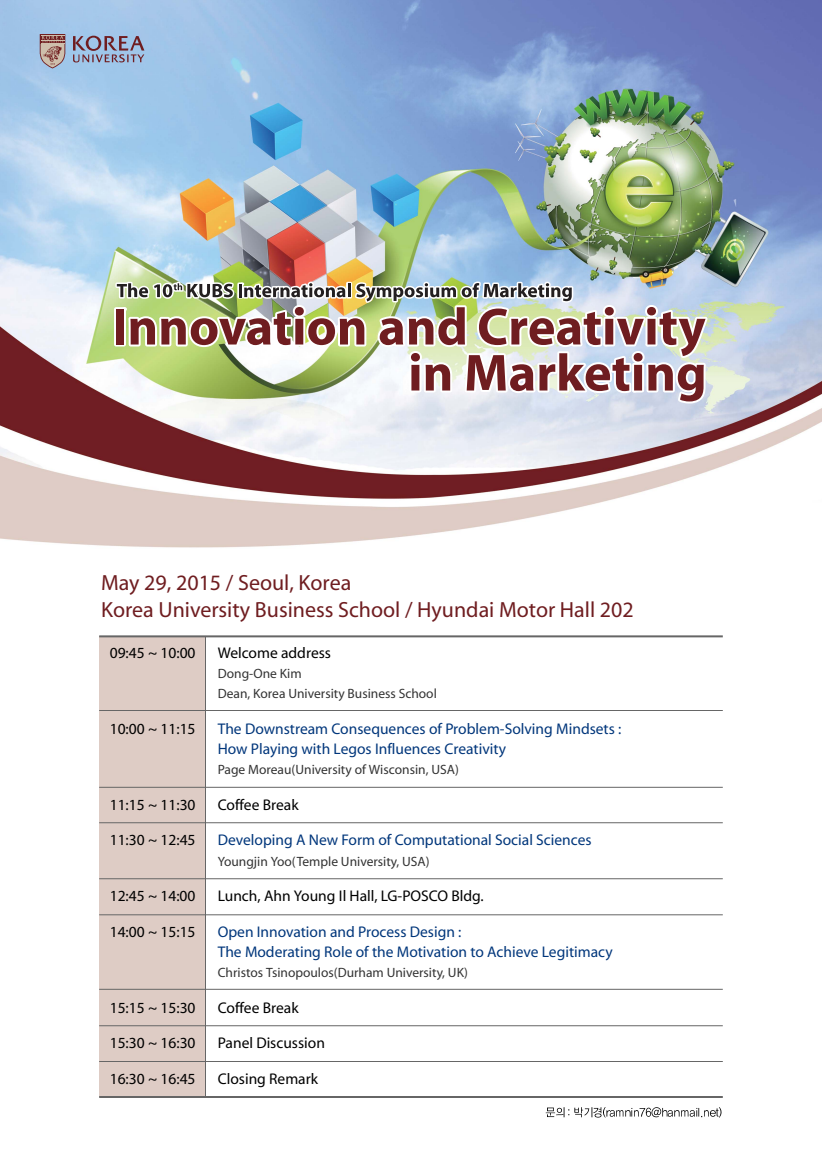
<style>
.page{position:relative;width:822px;height:1162px;background:#fff}
.page>*{position:absolute;margin:0;border:0;box-sizing:border-box;transform-origin:0 0}
.t1{font:22px/26.4px "Myriad";color:#6f1d20}
.t2{font:15.5px/20.2px "Myriad";color:#00367b}
.t3{font:15.5px "Myriad";color:#000}
.t4{font:13.5px/20.2px "Myriad";color:#333}
</style>
<div class="page">
<img style="left:0;top:0;width:822px;height:1113px">
<svg style="left:40px;top:34px;width:25px;height:34px"></svg>
<svg style="left:73px;top:36px;width:71px;height:26px;background:#9091aa"></svg>
<div style="left:99px;top:636px;width:107px;height:461px;background:#deccc5"></div>
<hr style="left:99px;top:635px;width:624px;height:2px;background:#666">
<hr style="left:99px;top:787px;width:624px;height:1px;background:#666">
<hr style="left:99px;top:822px;width:624px;height:1px;background:#666">
<hr style="left:99px;top:878px;width:624px;height:1px;background:#666">
<hr style="left:99px;top:915px;width:624px;height:1px;background:#666">
<hr style="left:99px;top:989px;width:624px;height:1px;background:#666">
<hr style="left:99px;top:1026px;width:624px;height:1px;background:#666">
<hr style="left:99px;top:1061px;width:624px;height:1px;background:#666">
<hr style="left:99px;top:1096px;width:624px;height:2px;background:#666">
<hr style="left:99px;top:710px;width:624px;height:1px;background:#666">
<hr style="left:205px;top:636px;width:1px;height:461px;background:#666">
<svg style="left:114px;top:279px;width:594px;height:127px"></svg>
<svg style="left:546px;top:1106px;width:176px;height:12px"></svg>
<h1 class="t1" style="left:101px;top:571px;width:534px">May 29, 2015 / Seoul, Korea<br>Korea University Business School / Hyundai Motor Hall 202</h1>
<p class="t3" style="left:110px;top:647px;width:87px">09:45 ~ 10:00</p>
<p class="t3" style="left:218px;top:647px;width:115px">Welcome address</p>
<p class="t4" style="left:218px;top:664px;width:221px">Dong-One Kim<br>Dean, Korea University Business School</p>
<p class="t3" style="left:110px;top:723px;width:87px">10:00 ~ 11:15</p>
<p class="t2" style="left:218px;top:720px;width:405px">The Downstream Consequences of Problem-Solving Mindsets :<br>How Playing with Legos Influences Creativity</p>
<p class="t4" style="left:218px;top:761px;width:243px">Page Moreau(University of Wisconsin, USA)</p>
<p class="t3" style="left:110px;top:799px;width:87px">11:15 ~ 11:30</p>
<p class="t3" style="left:218px;top:799px;width:82px">Coffee Break</p>
<p class="t3" style="left:110px;top:834px;width:87px">11:30 ~ 12:45</p>
<p class="t2" style="left:218px;top:831px;width:375px">Developing A New Form of Computational Social Sciences</p>
<p class="t4" style="left:218px;top:852px;width:213px">Youngjin Yoo(Temple University, USA)</p>
<p class="t3" style="left:110px;top:890px;width:87px">12:45 ~ 14:00</p>
<p class="t3" style="left:218px;top:890px;width:268px">Lunch, Ahn Young Il Hall, LG-POSCO Bldg.</p>
<p class="t3" style="left:110px;top:926px;width:87px">14:00 ~ 15:15</p>
<p class="t2" style="left:218px;top:922px;width:396px">Open Innovation and Process Design :<br>The Moderating Role of the Motivation to Achieve Legitimacy</p>
<p class="t4" style="left:218px;top:963px;width:252px">Christos Tsinopoulos(Durham University, UK)</p>
<p class="t3" style="left:110px;top:1002px;width:87px">15:15 ~ 15:30</p>
<p class="t3" style="left:218px;top:1002px;width:82px">Coffee Break</p>
<p class="t3" style="left:110px;top:1037px;width:87px">15:30 ~ 16:30</p>
<p class="t3" style="left:218px;top:1037px;width:109px">Panel Discussion</p>
<p class="t3" style="left:110px;top:1073px;width:87px">16:30 ~ 16:45</p>
<p class="t3" style="left:218px;top:1073px;width:102px">Closing Remark</p>
</div>
